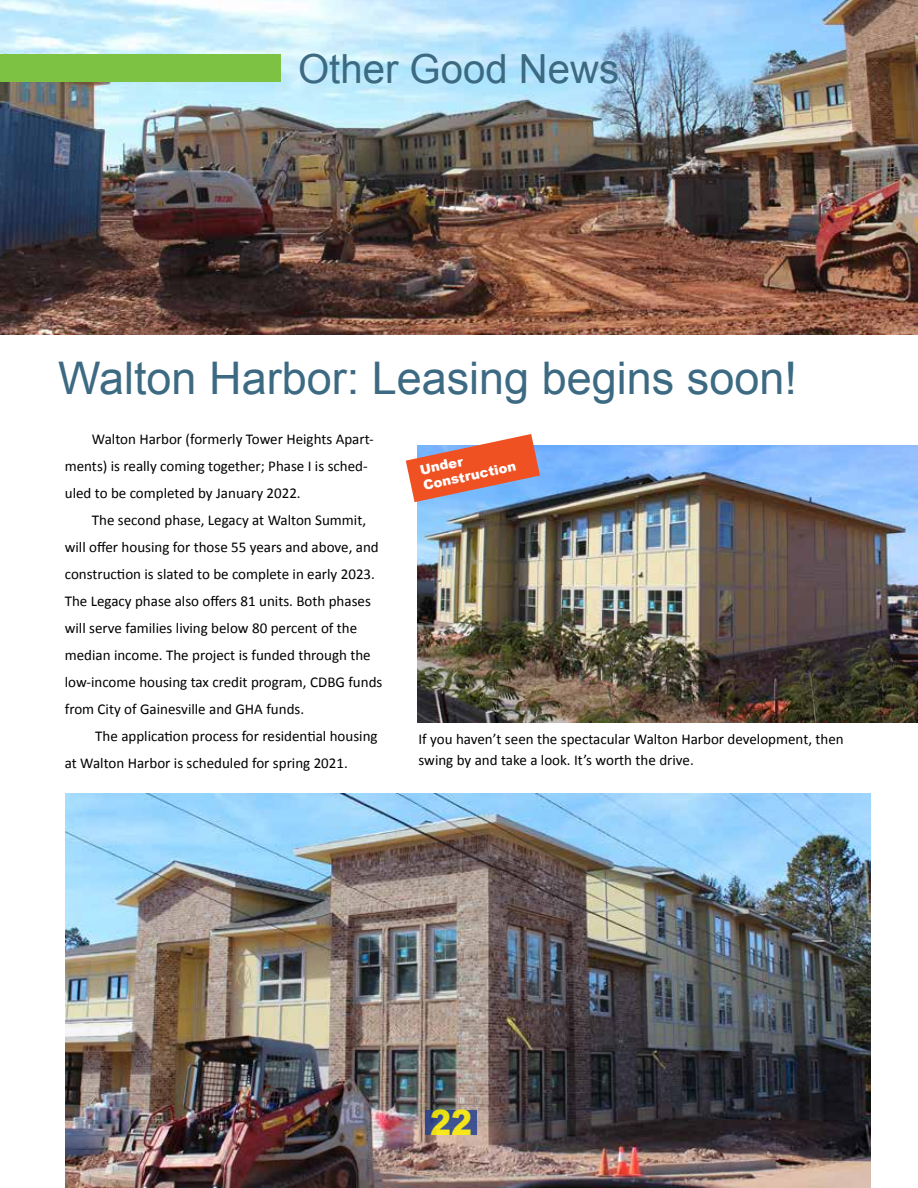
<style>
.page{position:relative;width:918px;height:1188px;background:#fff}
.page>*{position:absolute;margin:0;border:0;box-sizing:border-box;transform-origin:0 0}
.t1{font:45px "Arial";color:#3c6a82}
.t2{font:40.2px "Arial";color:#3c6a82}
.t3{font:900 34.8px "Arial";color:#fff200;scale:.9 1}
.t4{font:15px/27px "Calibri";color:#000}
.t5{font:900 13.35px/16px "Arial";color:#fff}
</style>
<div class="page">
<img style="left:418px;top:446px;width:500px;height:277px">
<img style="left:0;top:0;width:918px;height:335px">
<img style="left:66px;top:794px;width:804px;height:394px">
<div style="left:0;top:54px;width:281px;height:27px;background:#7dc242"></div>
<svg style="left:406px;top:434px;width:134px;height:68px"></svg>
<div style="left:426px;top:1110px;width:51px;height:25px;background:linear-gradient(to right,#344989,#435594)"></div>
<h2 class="t2" style="left:298px;top:43px;width:323px">Other Good News</h2>
<h1 class="t1" style="left:58px;top:349px;width:740px">Walton Harbor: Leasing begins soon!</h1>
<p class="t4" style="left:65px;top:426px;width:311px;text-indent:27px">Walton Harbor (formerly Tower Heights Apart&shy;ments) is really coming together; Phase I is sched&shy;uled to be completed by January 2022.</p>
<p class="t4" style="left:65px;top:507px;width:319px;text-indent:27px">The second phase, Legacy at Walton Summit, will offer housing for those 55 years and above, and construction is slated to be complete in early 2023.<br>The Legacy phase also offers 81 units. Both phases will serve families living below 80 percent of the median income. The project is funded through the low-income housing tax credit program, CDBG funds from City of Gainesville and GHA funds.</p>
<p class="t4" style="left:65px;top:723px;width:314px;text-indent:31px">The application process for residential housing at Walton Harbor is scheduled for spring 2021.</p>
<p class="t5" style="left:418px;top:462px;width:96px;rotate:-12deg">Under<br>Construction</p>
<p class="t4" style="left:418px;top:729px;width:427px;line-height:21px">If you haven’t seen the spectacular Walton Harbor development, then swing by and take a look. It’s worth the drive.</p>
<h3 class="t3" style="left:430px;top:1103px;width:48px">22</h3>
</div>
